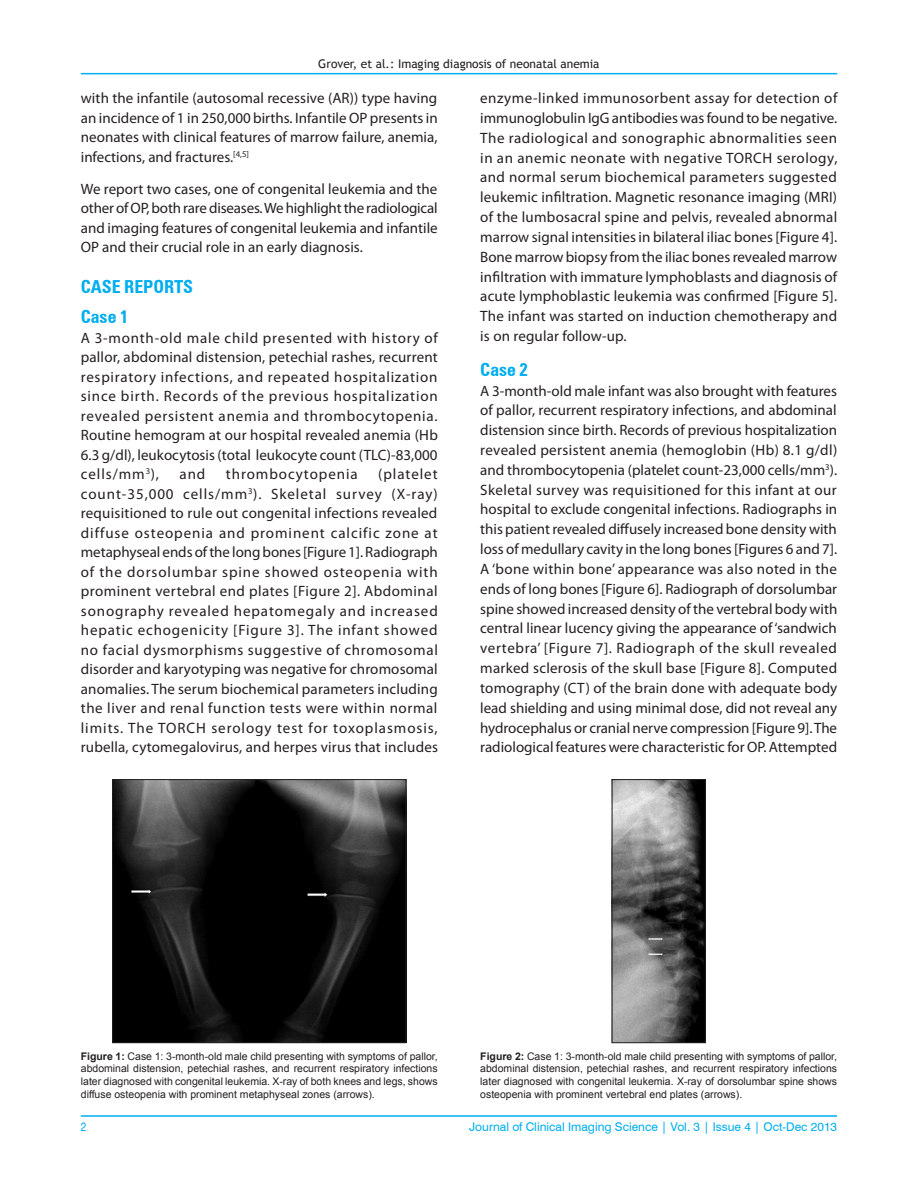
<style>
.page{position:relative;width:918px;height:1188px;background:#fff}
.page>*{position:absolute;margin:0;border:0;box-sizing:border-box;transform-origin:0 0}
.t1{font:700 condensed 18px "Zurich BT";color:#00aeef}
.TX{font:15px/19.8px "Myriad Pro";letter-spacing:.005em;color:#231f20;text-align:justify}
.TX-2{font:15px "Myriad Pro";letter-spacing:.065em;color:#231f20}
.VRF{font:12px "Swiss 721 BT";color:#00aeef}
.t2{font:12px "Trebuchet MS";color:#231f20}
.V_FOLIO{font:condensed 12px "Helvetica";color:#00aeef}
.FGC{font:10.5px/12.8px "Arial";color:#231f20;text-align:justify}
.s1{font-weight:700}
</style>
<div class="page">
<hr style="left:81px;top:73px;width:756px;height:1px;background:#00aeef">
<hr style="left:81px;top:1116px;width:756px;height:1px;background:#00aeef">
<img style="left:114px;top:781px;width:290px;height:260px">
<div style="left:112px;top:779px;width:294px;height:264px;border:1px solid #231f20"></div>
<img style="left:614px;top:781px;width:90px;height:260px">
<div style="left:612px;top:779px;width:94px;height:264px;border:1px solid #231f20"></div>
<p class="t2" style="left:318px;top:57px;width:283px">Grover, et al.: Imaging diagnosis of neonatal anemia</p>
<p class="TX" style="left:81px;top:88px;width:358px">with the infantile (autosomal recessive (AR)) type having an incidence of 1 in 250,000 births. Infantile OP presents in neonates with clinical features of marrow failure, anemia, infections, and fractures.<sup>[4,5]</sup></p>
<p class="TX" style="left:81px;top:179px;width:358px">We report two cases, one of congenital leukemia and the other of OP, both rare diseases. We highlight the radiological and imaging features of congenital leukemia and infantile OP and their crucial role in an early diagnosis.</p>
<h1 class="t1" style="left:81px;top:276px;width:114px">CASE REPORTS</h1>
<h2 class="t1" style="left:81px;top:306px;width:49px">Case 1</h2>
<p class="TX" style="left:81px;top:328px;width:359px">A 3‑month‑old male child presented with history of pallor, abdominal distension, petechial rashes, recurrent respiratory infections, and repeated hospitalization since birth. Records of the previous hospitalization revealed persistent anemia and thrombocytopenia.<br>Routine hemogram at our hospital revealed anemia (Hb 6.3 g/dl), leukocytosis (total leukocyte count (TLC)‑83,000 cells/mm<sup>3</sup>),</p>
<p class="TX" style="left:81px;top:464px;width:359px;text-indent:297px">(platelet count‑35,000 cells/mm<sup>3</sup>). Skeletal survey (X‑ray) requisitioned to rule out congenital infections revealed diffuse osteopenia and prominent calcific zone at metaphyseal ends of the long bones [Figure 1]. Radiograph of the dorsolumbar spine showed osteopenia with prominent vertebral end plates [Figure 2]. Abdominal sonography revealed hepatomegaly and increased hepatic echogenicity [Figure 3]. The infant showed no facial dysmorphisms suggestive of chromosomal disorder and karyotyping was negative for chromosomal anomalies. The serum biochemical parameters including the liver and renal function tests were within normal limits. The TORCH serology test for toxoplasmosis, rubella, cytomegalovirus, and herpes virus that includes</p>
<p class="TX" style="left:179px;top:464px;width:27px">and</p>
<p class="TX-2" style="left:226px;top:465px;width:134px">thrombocytopenia</p>
<p class="TX" style="left:480px;top:88px;width:359px">enzyme‑linked immunosorbent assay for detection of immunoglobulin IgG antibodies was found to be negative.<br>The radiological and sonographic abnormalities seen in an anemic neonate with negative TORCH serology, and normal serum biochemical parameters suggested leukemic infiltration. Magnetic resonance imaging (MRI) of the lumbosacral spine and pelvis, revealed abnormal marrow signal intensities in bilateral iliac bones [Figure 4].<br>Bone marrow biopsy from the iliac bones revealed marrow infiltration with immature lymphoblasts and diagnosis of acute lymphoblastic leukemia was confirmed [Figure 5].<br>The infant was started on induction chemotherapy and is on regular follow‑up.</p>
<h2 class="t1" style="left:480px;top:358px;width:49px">Case 2</h2>
<p class="TX" style="left:480px;top:380px;width:359px">A 3‑month‑old male infant was also brought with features of pallor, recurrent respiratory infections, and abdominal distension since birth. Records of previous hospitalization revealed persistent anemia (hemoglobin (Hb) 8.1 g/dl) and thrombocytopenia (platelet count‑23,000 cells/mm<sup>3</sup>).<br>Skeletal survey was requisitioned for this infant at our hospital to exclude congenital infections. Radiographs in this patient revealed diffusely increased bone density with loss of medullary cavity in the long bones [Figures 6 and 7].<br>A ‘bone within bone’ appearance was also noted in the ends of long bones [Figure 6]. Radiograph of dorsolumbar spine showed increased density of the vertebral body with central linear lucency giving the appearance of ‘sandwich vertebra’ [Figure 7]. Radiograph of the skull revealed marked sclerosis of the skull base [Figure 8]. Computed tomography (CT) of the brain done with adequate body lead shielding and using minimal dose, did not reveal any hydrocephalus or cranial nerve compression [Figure 9]. The radiological features were characteristic for OP. Attempted</p>
<p class="FGC" style="left:81px;top:1050px;width:358px"><span class="s1">Figure 1:</span> Case 1: 3-month-old male child presenting with symptoms of pallor, abdominal distension, petechial rashes, and recurrent respiratory infections later diagnosed with congenital leukemia. X-ray of both knees and legs, shows diffuse osteopenia with prominent metaphyseal zones (arrows).</p>
<p class="FGC" style="left:480px;top:1050px;width:358px"><span class="s1">Figure 2:</span> Case 1: 3-month-old male child presenting with symptoms of pallor, abdominal distension, petechial rashes, and recurrent respiratory infections later diagnosed with congenital leukemia. X-ray of dorsolumbar spine shows osteopenia with prominent vertebral end plates (arrows).</p>
<p class="V_FOLIO" style="left:81px;top:1119px;width:7px">2</p>
<p class="VRF" style="left:469px;top:1119px;width:370px">Journal of Clinical Imaging Science | Vol. 3 | Issue 4 | Oct-Dec 2013</p>
</div>
